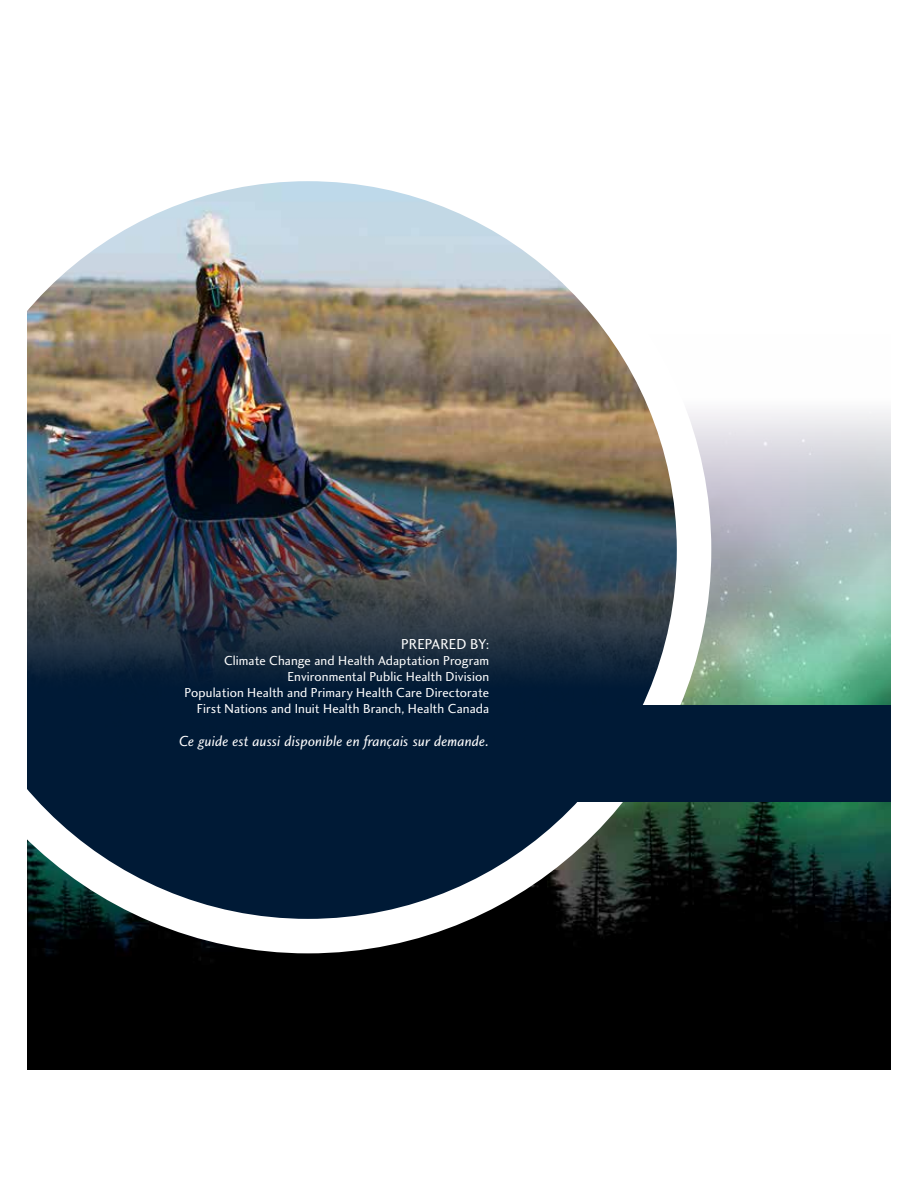
<style>
.page{position:relative;width:918px;height:1188px;background:#fff}
.page>*{position:absolute;margin:0;border:0;box-sizing:border-box;transform-origin:0 0}
.t1{font:15px "Charlotte Sans Book Italic Plain";letter-spacing:.005em;color:#fff}
.t2{font:15px "Charlotte Sans Book Plain";color:#fff}
.t3{font:13.5px/16.2px "Charlotte Sans Book Plain";letter-spacing:.005em;color:#fff;text-align:right}
.s1{font-size:13.5px}
</style>
<div class="page">
<img style="left:27px;top:410px;width:864px;height:659px">
<img style="left:27px;top:181px;width:684px;height:772px">
<div style="left:544px;top:706px;width:347px;height:96px;background:#001a36"></div>
<p class="t2" style="left:401px;top:635px;width:89px">PREPARED BY<span class="s1">:</span></p>
<p class="t3" style="left:185px;top:652px;width:306px">Climate Change and Health Adaptation Program Environmental Public Health Division<br>Population Health and Primary Health Care Directorate First Nations and Inuit Health Branch, Health Canada</p>
<p class="t1" style="left:179px;top:732px;width:311px">Ce guide est aussi disponible en français sur demande.</p>
</div>
